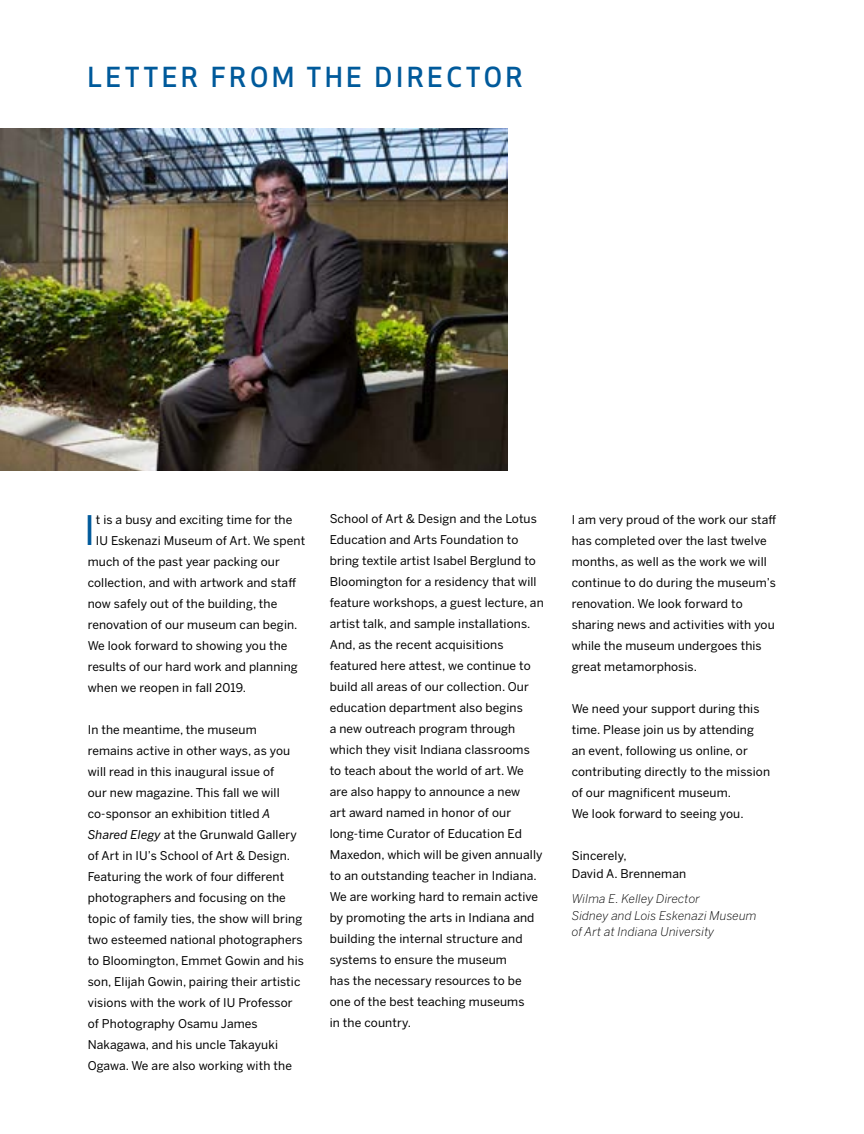
<style>
.page{position:relative;width:864px;height:1134px;background:#fff}
.page>*{position:absolute;margin:0;border:0;box-sizing:border-box;transform-origin:0 0}
.t1{font:40.35px "Benton Sans";color:#005a9b}
.t2{font:500 27px "Apex New";letter-spacing:.14em;color:#005a9b}
.t3{font:12px/21px "Benton Sans";letter-spacing:.01em;color:#000}
.t4{font:italic 300 12px/16.5px "Benton Sans";letter-spacing:.01em;color:#000}
.s1{font-style:italic}
</style>
<div class="page">
<img style="left:0;top:129px;width:507px;height:341px">
<h2 class="t2" style="left:88px;top:59px;width:436px">LETTER FROM THE DIRECTOR</h2>
<h1 class="t1" style="left:84px;top:506px;width:13px">I</h1>
<p class="t3" style="left:96px;top:509px;width:198px">t is a busy and exciting time for the</p>
<p class="t3" style="left:96px;top:530px;width:211px">IU Eskenazi Museum of Art. We spent</p>
<p class="t3" style="left:88px;top:551px;width:194px">much of the past year packing our</p>
<p class="t3" style="left:88px;top:572px;width:210px">collection, and with artwork and staff</p>
<p class="t3" style="left:88px;top:593px;width:191px">now safely out of the building, the</p>
<p class="t3" style="left:88px;top:614px;width:211px">renovation of our museum can begin.</p>
<p class="t3" style="left:88px;top:635px;width:201px">We look forward to showing you the</p>
<p class="t3" style="left:88px;top:656px;width:212px">results of our hard work and planning</p>
<p class="t3" style="left:88px;top:677px;width:160px">when we reopen in fall 2019.</p>
<p class="t3" style="left:88px;top:719px;width:218px">In the meantime, the museum remains active in other ways, as you will read in this inaugural issue of<br>our new magazine. This fall we will co-sponsor an exhibition titled <span class="s1">A Shared Elegy</span> at the Grunwald Gallery of Art in IU’s School of Art &amp; Design.<br>Featuring the work of four different photographers and focusing on the topic of family ties, the show will bring two esteemed national photographers to Bloomington, Emmet Gowin and his son, Elijah Gowin, pairing their artistic visions with the work of IU Professor of Photography Osamu James Nakagawa, and his uncle Takayuki Ogawa. We are also working with the</p>
<p class="t3" style="left:330px;top:509px;width:216px">School of Art &amp; Design and the Lotus Education and Arts Foundation to bring textile artist Isabel Berglund to Bloomington for a residency that will feature workshops, a guest lecture, an artist talk, and sample installations.<br>And, as the recent acquisitions featured here attest, we continue to build all areas of our collection. Our education department also begins<br>a new outreach program through which they visit Indiana classrooms to teach about the world of art. We are also happy to announce a new<br>art award named in honor of our long-time Curator of Education Ed Maxedon, which will be given annually to an outstanding teacher in Indiana.<br>We are working hard to remain active by promoting the arts in Indiana and building the internal structure and systems to ensure the museum<br>has the necessary resources to be one of the best teaching museums<br>in the country.</p>
<p class="t3" style="left:572px;top:509px;width:206px">I am very proud of the work our staff has completed over the last twelve months, as well as the work we will continue to do during the museum’s renovation. We look forward to sharing news and activities with you while the museum undergoes this great metamorphosis.</p>
<p class="t3" style="left:572px;top:698px;width:200px">We need your support during this time. Please join us by attending an event, following us online, or contributing directly to the mission of our magnificent museum.<br>We look forward to seeing you.</p>
<p class="t3" style="left:572px;top:846px;width:116px;line-height:18px">Sincerely,<br>David A. Brenneman</p>
<p class="t4" style="left:572px;top:890px;width:186px">Wilma E. Kelley Director<br>Sidney and Lois Eskenazi Museum of Art at Indiana University</p>
</div>
